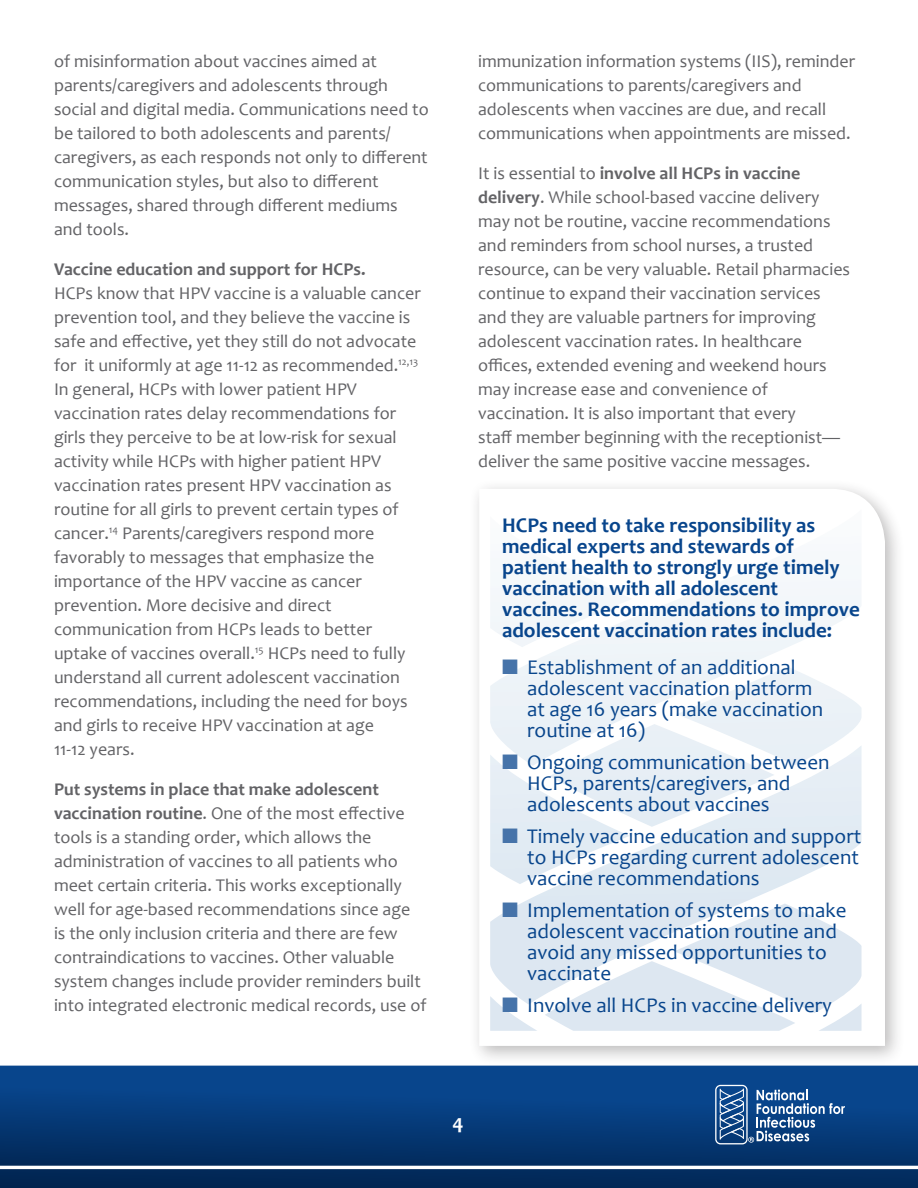
<style>
.page{position:relative;width:918px;height:1188px;background:#fff}
.page>*{position:absolute;margin:0;border:0;box-sizing:border-box;transform-origin:0 0}
.t1{font:21px/21px "Candara";color:#08458c}
.t2{font:700 21px/21px "Candara";color:#08458c}
.t3{font:700 21px "Candara";color:#fff}
.t4{font:18px/24px "Candara";color:#636366}
.s1{font-weight:700}
.s2{color:#4673a9}
</style>
<div class="page">
<svg style="left:0;top:1066px;width:918px;height:100px;background:#063c7b"></svg>
<svg style="left:0;top:1169px;width:918px;height:19px;background:#032a59"></svg>
<svg style="left:715px;top:1085px;width:130px;height:59px;background:#3c699d"></svg>
<div style="left:469px;top:478px;width:436px;height:588px;background:#231f20;opacity:.3"></div>
<svg style="left:479px;top:489px;width:406px;height:557px"></svg>
<svg style="left:490px;top:509px;width:372px;height:158px"></svg>
<svg style="left:490px;top:667px;width:372px;height:78px"></svg>
<svg style="left:490px;top:745px;width:372px;height:259px"></svg>
<svg style="left:490px;top:996px;width:47px;height:35px"></svg>
<svg style="left:545px;top:904px;width:317px;height:127px"></svg>
<p class="t4" style="left:54px;top:49px;width:376px">of misinformation about vaccines aimed at parents/caregivers and adolescents through social and digital media. Communications need to be tailored to both adolescents and parents/ caregivers, as each responds not only to different communication styles, but also to different messages, shared through different mediums and tools.</p>
<p class="t4" style="left:54px;top:257px;width:368px"><span class="s1">Vaccine education and support for HCPs.<br></span>HCPs know that HPV vaccine is a valuable cancer prevention tool, and they believe the vaccine is safe and effective, yet they still do not advocate for it uniformly at age 11-12 as recommended.<sup>12,13<br></sup>In general, HCPs with lower patient HPV vaccination rates delay recommendations for girls they perceive to be at low-risk for sexual activity while HCPs with higher patient HPV vaccination rates present HPV vaccination as routine for all girls to prevent certain types of cancer.<sup>14</sup> Parents/caregivers respond more favorably to messages that emphasize the importance of the HPV vaccine as cancer prevention. More decisive and direct communication from HCPs leads to better uptake of vaccines overall.<sup>15</sup> HCPs need to fully understand all current adolescent vaccination recommendations, including the need for boys and girls to receive HPV vaccination at age<br>11-12 years.</p>
<p class="t4" style="left:54px;top:777px;width:374px"><span class="s1">Put systems in place that make adolescent vaccination routine</span>. One of the most effective tools is a standing order, which allows the administration of vaccines to all patients who meet certain criteria. This works exceptionally well for age-based recommendations since age<br>is the only inclusion criteria and there are few contraindications to vaccines. Other valuable system changes include provider reminders built into integrated electronic medical records, use of</p>
<p class="t4" style="left:478px;top:49px;width:378px">immunization information systems (IIS), reminder communications to parents/caregivers and adolescents when vaccines are due, and recall communications when appointments are missed.</p>
<p class="t4" style="left:478px;top:161px;width:374px">It is essential to <span class="s1">involve all HCPs in vaccine delivery</span>. While school-based vaccine delivery may not be routine, vaccine recommendations and reminders from school nurses, a trusted resource, can be very valuable. Retail pharmacies continue to expand their vaccination services and they are valuable partners for improving adolescent vaccination rates. In healthcare offices, extended evening and weekend hours may increase ease and convenience of vaccination. It is also important that every<br>staff member beginning with the receptionist— deliver the same positive vaccine messages.</p>
<p class="t2" style="left:502px;top:515px;width:359px">HCPs need to take responsibility as medical experts and stewards of patient health to strongly urge timely vaccination with all adolescent vaccines. Recommendations to improve adolescent vaccination rates include:</p>
<p class="t1" style="left:527px;top:657px;width:297px;text-indent:-25px"><span class="s2">■</span> Establishment of an additional adolescent vaccination platform at age 16 years (make vaccination routine at 16)</p>
<p class="t1" style="left:527px;top:752px;width:304px;text-indent:-25px"><span class="s2">■</span> Ongoing communication between<br>HCPs, parents/caregivers, and adolescents about vaccines</p>
<p class="t1" style="left:527px;top:826px;width:336px;text-align:justify;text-indent:-25px"><span class="s2">■</span> Timely vaccine education and support to HCPs regarding current adolescent vaccine recommendations</p>
<p class="t1" style="left:527px;top:899px;width:321px;text-indent:-25px"><span class="s2">■</span> Implementation of systems to make adolescent vaccination routine and avoid any missed opportunities to vaccinate</p>
<p class="t1" style="left:502px;top:994px;width:331px"><span class="s2">■</span> Involve all HCPs in vaccine delivery</p>
<p class="t3" style="left:453px;top:1109px;width:13px">4</p>
</div>
